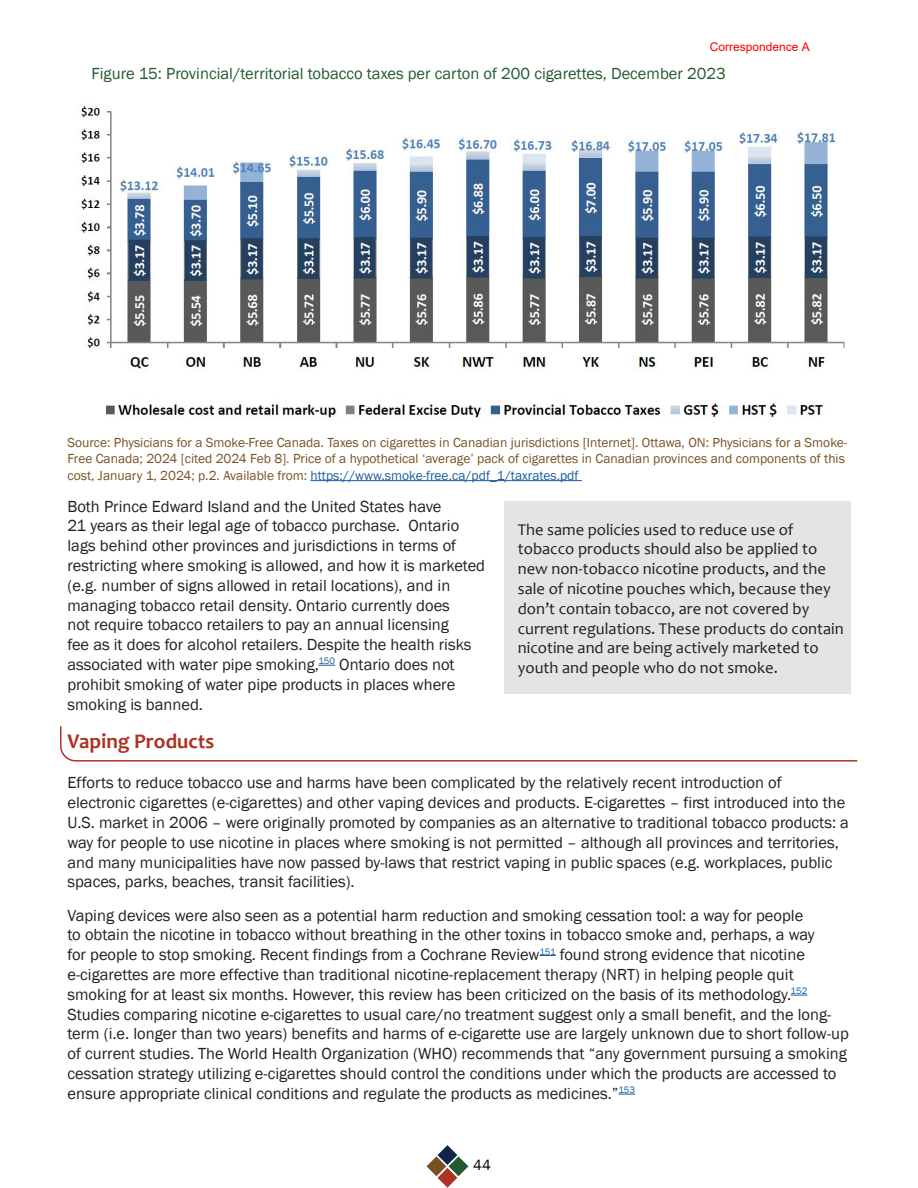
<style>
.page{position:relative;width:918px;height:1188px;background:#fff}
.page>*{position:absolute;margin:0;border:0;box-sizing:border-box;transform-origin:0 0}
.t1{font:700 21px "Candara";color:#ac3224}
.t2{font:16.5px/19.8px "Franklin Gothic";color:#231f20}
.t3{font:16.5px/19.8px "Candara";color:#231f20}
.t4{font:16.5px "Franklin Gothic";color:#215a2d}
.t5{font:15px "Franklin Gothic";color:#000}
.t6{font:13.5px/16.2px "Franklin Gothic";color:#785122}
.t7{font:12px "Arial";color:#f00}
.s1{color:#175d9e}
</style>
<div class="page">
<svg style="left:427px;top:1145px;width:41px;height:43px"></svg>
<hr style="left:310px;top:480px;width:272px;height:1px;background:#175d9e">
<svg style="left:318px;top:665px;width:17px;height:1px"></svg>
<svg style="left:60px;top:726px;width:798px;height:36px"></svg>
<svg style="left:539px;top:955px;width:17px;height:1px"></svg>
<svg style="left:791px;top:995px;width:16px;height:1px"></svg>
<svg style="left:618px;top:1094px;width:17px;height:1px"></svg>
<div style="left:504px;top:502px;width:346px;height:192px;background:#e5e3e4"></div>
<img style="left:78px;top:106px;width:767px;height:316px">
<p class="t7" style="left:710px;top:39px;width:102px">Correspondence A</p>
<p class="t4" style="left:92px;top:63px;width:636px">Figure 15: Provincial/territorial tobacco taxes per carton of 200 cigarettes, December 2023</p>
<p class="t6" style="left:68px;top:435px;width:781px">Source: Physicians for a Smoke-Free Canada. Taxes on cigarettes in Canadian jurisdictions [Internet]. Ottawa, ON: Physicians for a Smoke-<br>Free Canada; 2024 [cited 2024 Feb 8]. Price of a hypothetical ‘average’ pack of cigarettes in Canadian provinces and components of this cost, January 1, 2024; p.2. Available from: <span class="s1">https://www.smoke-free.ca/pdf_1/taxrates.pdf</span></p>
<p class="t2" style="left:68px;top:497px;width:419px">Both Prince Edward Island and the United States have<br>21 years as their legal age of tobacco purchase. Ontario lags behind other provinces and jurisdictions in terms of restricting where smoking is allowed, and how it is marketed (e.g. number of signs allowed in retail locations), and in managing tobacco retail density. Ontario currently does<br>not require tobacco retailers to pay an annual licensing<br>fee as it does for alcohol retailers. Despite the health risks associated with water pipe smoking,<sup>150</sup> Ontario does not prohibit smoking of water pipe products in places where smoking is banned.</p>
<p class="t1" style="left:68px;top:728px;width:148px">Vaping Products</p>
<p class="t2" style="left:68px;top:773px;width:783px">Efforts to reduce tobacco use and harms have been complicated by the relatively recent introduction of electronic cigarettes (e-cigarettes) and other vaping devices and products. E-cigarettes – first introduced into the U.S. market in 2006 – were originally promoted by companies as an alternative to traditional tobacco products: a way for people to use nicotine in places where smoking is not permitted – although all provinces and territories, and many municipalities have now passed by-laws that restrict vaping in public spaces (e.g. workplaces, public spaces, parks, beaches, transit facilities).</p>
<p class="t2" style="left:67px;top:906px;width:783px">Vaping devices were also seen as a potential harm reduction and smoking cessation tool: a way for people<br>to obtain the nicotine in tobacco without breathing in the other toxins in tobacco smoke and, perhaps, a way<br>for people to stop smoking. Recent findings from a Cochrane Review<sup>151</sup> found strong evidence that nicotine e-cigarettes are more effective than traditional nicotine-replacement therapy (NRT) in helping people quit smoking for at least six months. However, this review has been criticized on the basis of its methodology.<sup>152<br></sup>Studies comparing nicotine e-cigarettes to usual care/no treatment suggest only a small benefit, and the long&shy;term (i.e. longer than two years) benefits and harms of e-cigarette use are largely unknown due to short follow-up of current studies. The World Health Organization (WHO) recommends that “any government pursuing a smoking cessation strategy utilizing e-cigarettes should control the conditions under which the products are accessed to ensure appropriate clinical conditions and regulate the products as medicines.”<sup>153</sup></p>
<p class="t3" style="left:518px;top:519px;width:327px">The same policies used to reduce use of tobacco products should also be applied to new non-tobacco nicotine products, and the sale of nicotine pouches which, because they don’t contain tobacco, are not covered by current regulations. These products do contain nicotine and are being actively marketed to youth and people who do not smoke.</p>
<p class="t5" style="left:473px;top:1155px;width:19px">44</p>
</div>
